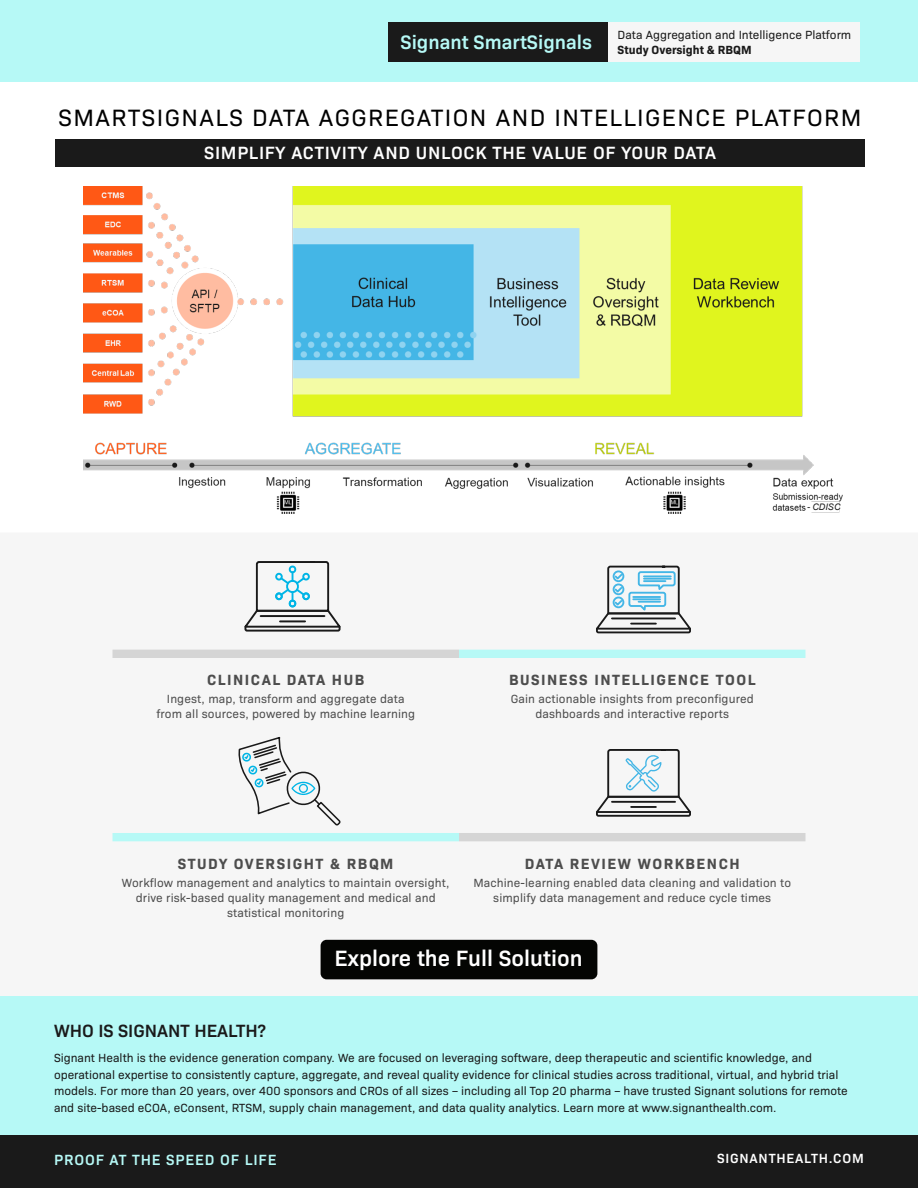
<style>
.page{position:relative;width:918px;height:1188px;background:#fff}
.page>*{position:absolute;margin:0;border:0;box-sizing:border-box;transform-origin:0 0}
.t1{font:24px "Bio Sans";letter-spacing:.06em;color:#000}
.H2_Headline{font:600 22.5px "Bio Sans";color:#fff}
.t2{font:600 19.8px "Bio Sans";color:#b6f9f6}
.t3{font:600 18px "Bio Sans";letter-spacing:.04em;color:#fff}
.H2_Headline-2{font:600 18px "Bio Sans";color:#1a1a1a}
.Body_Copy{font:700 15px "Bio Sans";letter-spacing:.1em;color:#4d4d4d}
.t4{font:600 15px "Bio Sans";letter-spacing:.06em;color:#b6f9f6}
.t5{font:600 13.5px "Bio Sans";letter-spacing:.06em;color:#fff}
.Body_Copy-2{font:12px/16.5px "Bio Sans";color:#1a1a1a}
.Body_Copy-3{font:12px/15px "Bio Sans";letter-spacing:.01em;color:#4d4d4d;text-align:center}
.H2_Headline-3{font:italic 9px "Arial";color:#1a1a1a}
.s1{font-weight:700}
</style>
<div class="page">
<div style="left:0;top:0;width:918px;height:82px;background:#b6f9f6"></div>
<div style="left:0;top:1134px;width:918px;height:54px;background:#1a1a1a"></div>
<div style="left:1px;top:533px;width:916px;height:462px;background:#f6f6f6"></div>
<div style="left:55px;top:139px;width:810px;height:27px;background:#1a1a1a"></div>
<div style="left:0;top:996px;width:918px;height:138px;background:#b6f9f6"></div>
<div style="left:113px;top:650px;width:346px;height:8px;background:#d5d5d5"></div>
<div style="left:459px;top:650px;width:346px;height:8px;background:#b6f9f6"></div>
<div style="left:321px;top:940px;width:276px;height:39px;background:#040503;border-radius:6px"></div>
<svg style="left:596px;top:566px;width:95px;height:67px"></svg>
<hr style="left:633px;top:596px;width:27px;height:2px;background:#44b6e6">
<hr style="left:633px;top:598px;width:27px;height:2px;background:#44b6e6">
<hr style="left:639px;top:601px;width:21px;height:2px;background:#44b6e6">
<svg style="left:244px;top:561px;width:97px;height:71px"></svg>
<img style="left:83px;top:186px;width:760px;height:328px">
<div style="left:113px;top:833px;width:346px;height:8px;background:#b6f9f6"></div>
<div style="left:459px;top:833px;width:346px;height:8px;background:#d5d5d5"></div>
<svg style="left:596px;top:749px;width:95px;height:68px"></svg>
<svg style="left:238px;top:738px;width:103px;height:88px"></svg>
<div style="left:388px;top:23px;width:221px;height:39px;background:#1a1a1a"></div>
<div style="left:609px;top:23px;width:251px;height:39px;background:#f6f6f6"></div>
<div style="left:811px;top:502px;width:28px;height:10px;background:#fff"></div>
<p class="t2" style="left:400px;top:27px;width:193px">Signant SmartSignals</p>
<p class="Body_Copy-2" style="left:618px;top:26px;width:235px;line-height:15px">Data Aggregation and Intelligence Platform<br><span class="s1">Study Oversight &amp; RBQM</span></p>
<p class="t1" style="left:59px;top:100px;width:804px">SMARTSIGNALS DATA AGGREGATION AND INTELLIGENCE PLATFORM</p>
<p class="t3" style="left:204px;top:139px;width:513px">SIMPLIFY ACTIVITY AND UNLOCK THE VALUE OF YOUR DATA</p>
<p class="H2_Headline-3" style="left:807px;top:501px;width:35px">- CDISC</p>
<p class="Body_Copy" style="left:207px;top:669px;width:159px">CLINICAL DATA HUB</p>
<p class="Body_Copy-3" style="left:156px;top:691px;width:260px">Ingest, map, transform and aggregate data from all sources, powered by machine learning</p>
<p class="Body_Copy" style="left:509px;top:669px;width:248px">BUSINESS INTELLIGENCE TOOL</p>
<p class="Body_Copy-3" style="left:511px;top:691px;width:245px">Gain actionable insights from preconfigured dashboards and interactive reports</p>
<p class="Body_Copy" style="left:178px;top:852px;width:217px">STUDY OVERSIGHT &amp; RBQM</p>
<p class="Body_Copy-3" style="left:122px;top:874px;width:329px">Workflow management and analytics to maintain oversight, drive risk-based quality management and medical and statistical monitoring</p>
<p class="Body_Copy" style="left:525px;top:852px;width:216px">DATA REVIEW WORKBENCH</p>
<p class="Body_Copy-3" style="left:473px;top:874px;width:319px">Machine-learning enabled data cleaning and validation to simplify data management and reduce cycle times</p>
<p class="H2_Headline" style="left:335px;top:941px;width:249px">Explore the Full Solution</p>
<p class="H2_Headline-2" style="left:54px;top:1017px;width:213px">WHO IS SIGNANT HEALTH?</p>
<p class="Body_Copy-2" style="left:54px;top:1049px;width:795px">Signant Health is the evidence generation company. We are focused on leveraging software, deep therapeutic and scientific knowledge, and operational expertise to consistently capture, aggregate, and reveal quality evidence for clinical studies across traditional, virtual, and hybrid trial models. For more than 20 years, over 400 sponsors and CROs of all sizes – including all Top 20 pharma – have trusted Signant solutions for remote and site-based eCOA, eConsent, RTSM, supply chain management, and data quality analytics. Learn more at www.signanthealth.com.</p>
<p class="t4" style="left:54px;top:1148px;width:224px">PROOF AT THE SPEED OF LIFE</p>
<p class="t5" style="left:717px;top:1148px;width:148px">SIGNANTHEALTH.COM</p>
</div>
